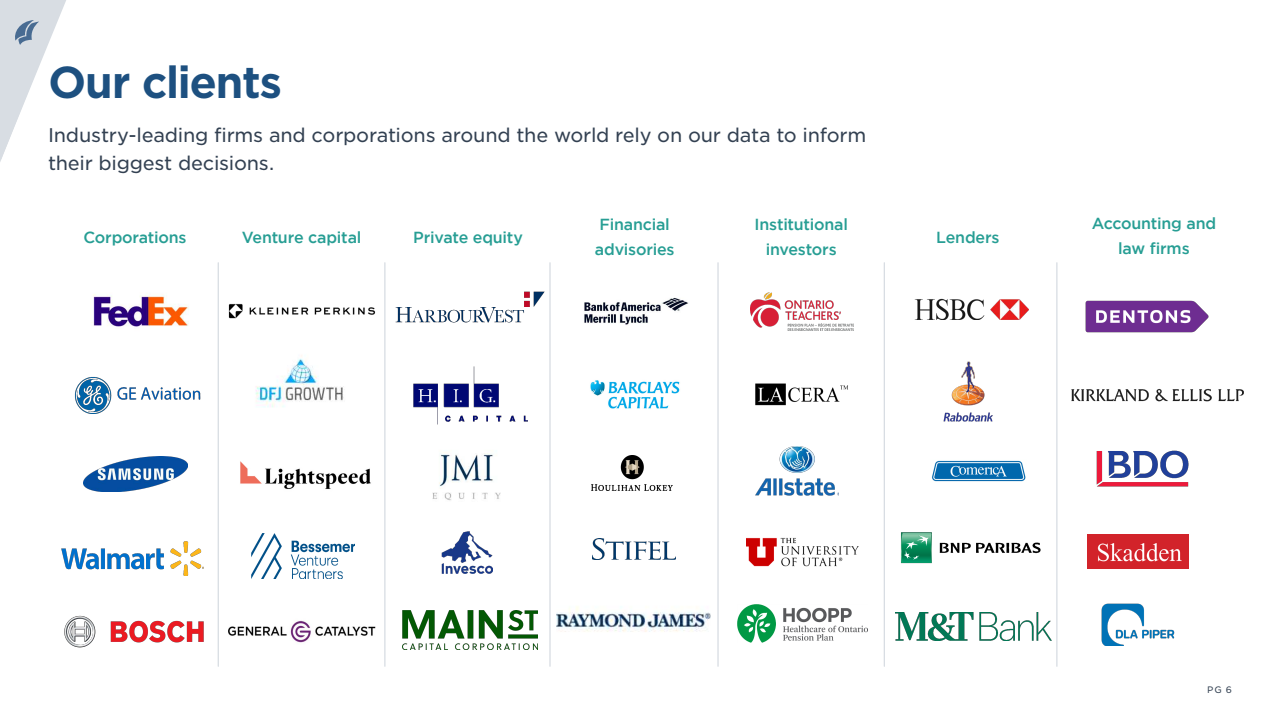
<style>
.page{position:relative;width:1280px;height:720px;background:#fff}
.page>*{position:absolute;margin:0;border:0;box-sizing:border-box;transform-origin:0 0}
.t1{font:700 43px "Gotham S Sm";letter-spacing:-.04em;color:#1d5080}
.t2{font:19px/28px "Gotham S Sm";letter-spacing:-.015em;color:#334152}
.t3{font:500 16px/24.5px "Gotham";letter-spacing:-.015em;color:#279e94;text-align:center}
.t4{font:9px "Gotham S Sm";color:#334152}
</style>
<div class="page">
<svg style="left:0;top:0;width:66px;height:162px"></svg>
<hr style="left:218px;top:263px;width:1px;height:403px;background:#d8dde3">
<hr style="left:384px;top:263px;width:2px;height:403px;background:#d8dde3">
<hr style="left:549px;top:263px;width:2px;height:403px;background:#d8dde3">
<hr style="left:717px;top:263px;width:2px;height:403px;background:#d8dde3">
<hr style="left:884px;top:263px;width:1px;height:403px;background:#d8dde3">
<img style="left:83px;top:457px;width:105px;height:35px">
<hr style="left:1056px;top:263px;width:2px;height:403px;background:#d8dde3">
<img style="left:441px;top:532px;width:52px;height:41px">
<img style="left:584px;top:297px;width:104px;height:28px">
<img style="left:590px;top:380px;width:90px;height:29px">
<img style="left:591px;top:456px;width:82px;height:34px">
<img style="left:592px;top:538px;width:83px;height:22px">
<img style="left:750px;top:293px;width:103px;height:38px">
<img style="left:755px;top:383px;width:93px;height:23px">
<img style="left:755px;top:446px;width:84px;height:50px">
<img style="left:915px;top:298px;width:114px;height:21px">
<img style="left:943px;top:361px;width:50px;height:61px">
<img style="left:932px;top:460px;width:94px;height:22px">
<img style="left:1087px;top:535px;width:101px;height:34px">
<img style="left:1102px;top:603px;width:72px;height:42px">
<img style="left:64px;top:616px;width:140px;height:32px">
<img style="left:75px;top:377px;width:126px;height:37px">
<img style="left:62px;top:541px;width:142px;height:34px">
<img style="left:91px;top:294px;width:98px;height:33px">
<img style="left:1085px;top:300px;width:124px;height:33px">
<img style="left:228px;top:303px;width:148px;height:16px">
<img style="left:255px;top:355px;width:89px;height:52px">
<img style="left:240px;top:461px;width:131px;height:28px">
<img style="left:251px;top:534px;width:103px;height:44px">
<img style="left:229px;top:620px;width:147px;height:23px">
<img style="left:395px;top:292px;width:150px;height:30px">
<img style="left:413px;top:367px;width:115px;height:58px">
<img style="left:432px;top:453px;width:69px;height:48px">
<img style="left:403px;top:610px;width:135px;height:40px">
<img style="left:556px;top:606px;width:155px;height:26px">
<img style="left:747px;top:537px;width:112px;height:30px">
<img style="left:738px;top:604px;width:129px;height:38px">
<img style="left:901px;top:532px;width:140px;height:32px">
<img style="left:896px;top:612px;width:156px;height:28px">
<img style="left:1071px;top:388px;width:173px;height:14px">
<img style="left:1096px;top:450px;width:92px;height:36px">
<h1 class="t1" style="left:48px;top:64px;width:236px">Our clients</h1>
<p class="t2" style="left:48px;top:123px;width:820px">Industry-leading firms and corporations around the world rely on our data to inform their biggest decisions.</p>
<p class="t3" style="left:83px;top:226px;width:105px">Corporations</p>
<p class="t3" style="left:242px;top:226px;width:121px">Venture capital</p>
<p class="t3" style="left:413px;top:226px;width:111px">Private equity</p>
<p class="t3" style="left:595px;top:213px;width:81px;text-align:left">Financial advisories</p>
<p class="t3" style="left:755px;top:213px;width:95px">Institutional investors</p>
<p class="t3" style="left:936px;top:226px;width:65px">Lenders</p>
<p class="t3" style="left:1092px;top:213px;width:126px">Accounting and law firms</p>
<p class="t4" style="left:1207px;top:686px;width:26px">PG 6</p>
</div>
